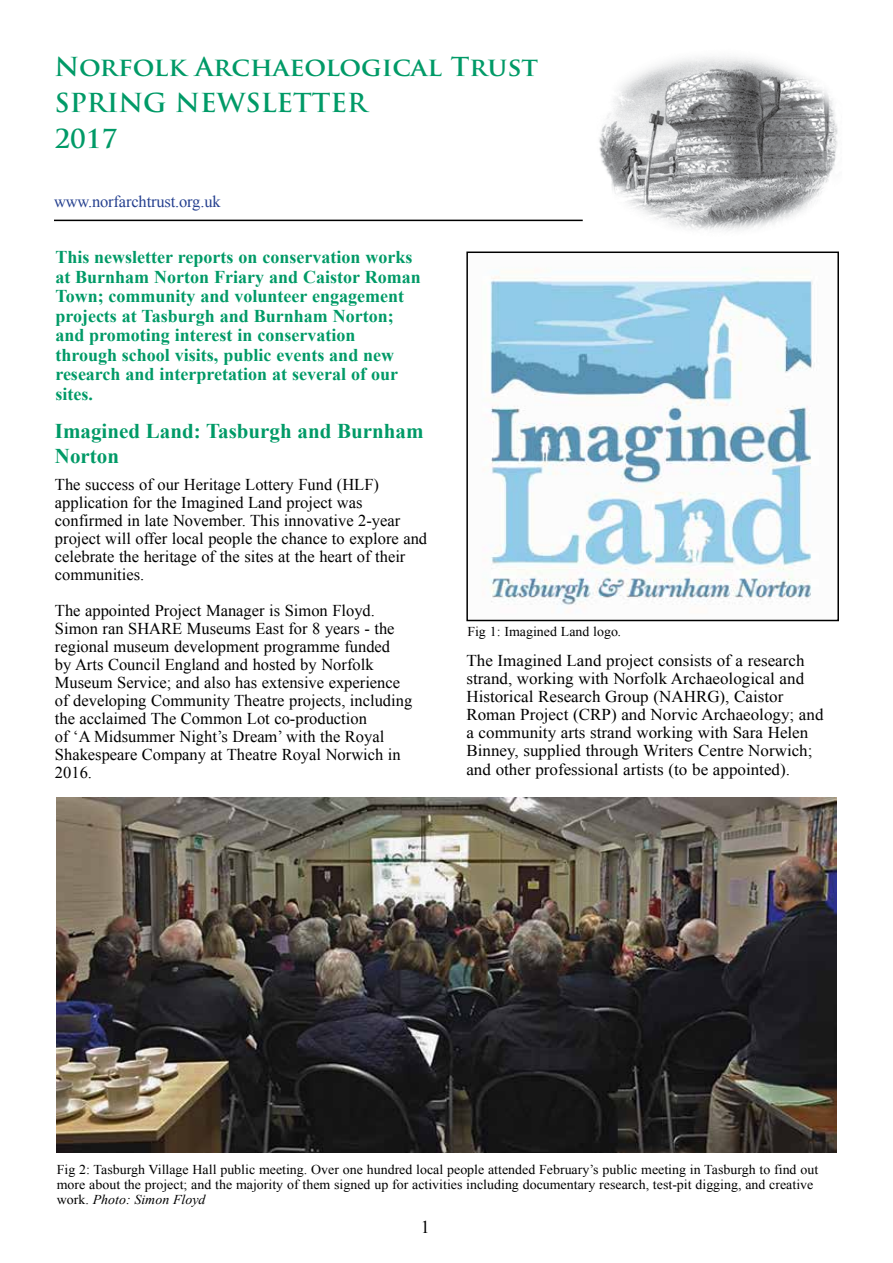
<style>
.page{position:relative;width:893px;height:1263px;background:#fff}
.page>*{position:absolute;margin:0;border:0;box-sizing:border-box;transform-origin:0 0}
.t1{font:700 25.5px/36px "Trajan Pro";color:#009a67}
.t2{font:700 21px/25.3px "Times New Roman";color:#009a67}
.t3{font:700 18px/19.5px "Times New Roman";color:#009a67}
.t4{font:18px "Times New Roman";color:#000}
.t5{font:16.5px/18px "Times New Roman";color:#000}
.t6{font:16.5px "Times New Roman";letter-spacing:-.01em;color:#25408f}
.t7{font:13.5px/15px "Times New Roman";color:#000}
.s1{font-style:italic}
</style>
<div class="page">
<img style="left:599px;top:56px;width:239px;height:175px">
<hr style="left:54px;top:220px;width:529px;height:1px;background:#000">
<img style="left:486px;top:267px;width:329px;height:338px">
<div style="left:466px;top:251px;width:373px;height:370px;border:2px solid #000"></div>
<img style="left:56px;top:797px;width:781px;height:355px">
<h1 class="t1" style="left:54px;top:49px;width:485px">Norfolk Archaeological Trust<br>SPRING NEWSLETTER<br>2017</h1>
<p class="t6" style="left:54px;top:190px;width:168px">www.norfarchtrust.org.uk</p>
<p class="t3" style="left:55px;top:247px;width:367px">This newsletter reports on conservation works at Burnham Norton Friary and Caistor Roman Town; community and volunteer engagement projects at Tasburgh and Burnham Norton; and promoting interest in conservation through school visits, public events and new research and interpretation at several of our sites.</p>
<p class="t2" style="left:55px;top:418px;width:370px">Imagined Land: Tasburgh and Burnham<br>Norton</p>
<p class="t5" style="left:55px;top:475px;width:374px">The success of our Heritage Lottery Fund (HLF) application for the Imagined Land project was confirmed in late November. This innovative 2-year project will offer local people the chance to explore and celebrate the heritage of the sites at the heart of their communities.</p>
<p class="t5" style="left:55px;top:601px;width:359px">The appointed Project Manager is Simon Floyd.<br>Simon ran SHARE Museums East for 8 years - the regional museum development programme funded<br>by Arts Council England and hosted by Norfolk Museum Service; and also has extensive experience of developing Community Theatre projects, including the acclaimed The Common Lot co-production<br>of ‘A Midsummer Night’s Dream’ with the Royal Shakespeare Company at Theatre Royal Norwich in 2016.</p>
<p class="t7" style="left:467px;top:624px;width:156px">Fig 1: Imagined Land logo<span class="s1">.</span></p>
<p class="t5" style="left:466px;top:651px;width:359px">The Imagined Land project consists of a research strand, working with Norfolk Archaeological and Historical Research Group (NAHRG), Caistor Roman Project (CRP) and Norvic Archaeology; and a community arts strand working with Sara Helen Binney, supplied through Writers Centre Norwich;</p>
<p class="t5" style="left:466px;top:761px;width:325px">and other professional artists (to be appointed).</p>
<p class="t7" style="left:57px;top:1161px;width:763px">Fig 2: Tasburgh Village Hall public meeting. Over one hundred local people attended February’s public meeting in Tasburgh to find out more about the project; and the majority of them signed up for activities including documentary research, test-pit digging, and creative work. <span class="s1">Photo: Simon Floyd</span></p>
<p class="t4" style="left:421px;top:1215px;width:10px">1</p>
</div>
